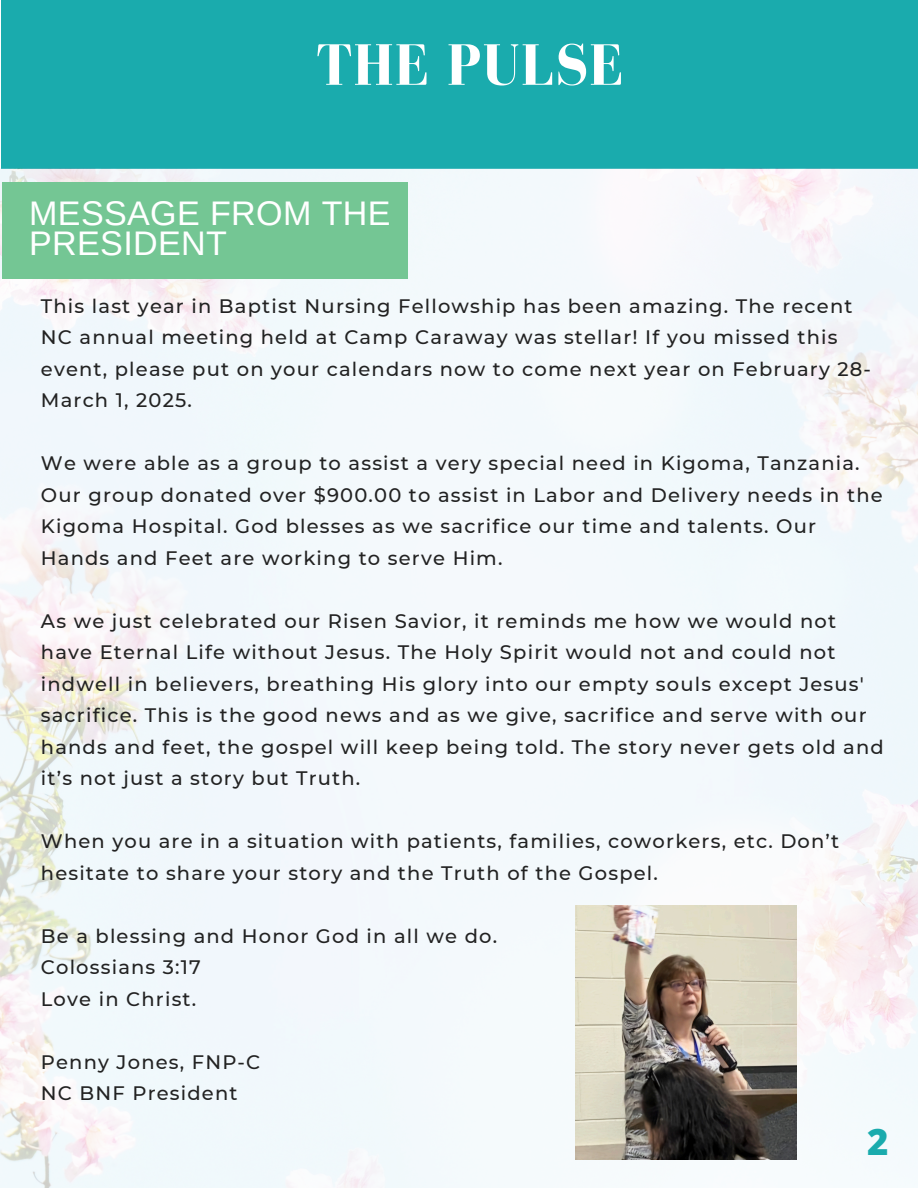
<style>
.page{position:relative;width:918px;height:1188px;background:#fff}
.page>*{position:absolute;margin:0;border:0;box-sizing:border-box;transform-origin:0 0}
.t1{font:700 60px "Bodoni FLF";letter-spacing:.01em;color:#fff}
.t2{font:800 36.6px "Open Sans";color:#1aabad}
.t3{font:34.05px/30.3px "Arimo";letter-spacing:.01em;color:#fff}
.t4{font:500 19.5px/31.5px "Montserrat";letter-spacing:.06em;color:#222}
</style>
<div class="page">
<div style="left:2px;top:0;width:916px;height:169px;background:#1aabad"></div>
<img style="left:0;top:169px;width:918px;height:1019px">
<div style="left:2px;top:183px;width:406px;height:96px;background:#74c694"></div>
<img style="left:576px;top:905px;width:220px;height:255px">
<p class="t1" style="left:316px;top:32px;width:309px">THE PULSE</p>
<p class="t3" style="left:29px;top:198px;width:363px">MESSAGE FROM THE<br>PRESIDENT</p>
<h1 class="t4" style="left:41px;top:290px;width:832px">This last year in Baptist Nursing Fellowship has been amazing. The recent NC annual meeting held at Camp Caraway was stellar! If you missed this event, please put on your calendars now to come next year on February 28- March 1, 2025.</h1>
<p class="t4" style="left:41px;top:447px;width:843px">We were able as a group to assist a very special need in Kigoma, Tanzania.<br>Our group donated over $900.00 to assist in Labor and Delivery needs in the Kigoma Hospital. God blesses as we sacrifice our time and talents. Our Hands and Feet are working to serve Him.</p>
<h2 class="t4" style="left:41px;top:605px;width:844px">As we just celebrated our Risen Savior, it reminds me how we would not have Eternal Life without Jesus. The Holy Spirit would not and could not indwell in believers, breathing His glory into our empty souls except Jesus' sacrifice. This is the good news and as we give, sacrifice and serve with our hands and feet, the gospel will keep being told. The story never gets old and it’s not just a story but Truth.</h2>
<p class="t4" style="left:41px;top:825px;width:800px">When you are in a situation with patients, families, coworkers, etc. Don’t hesitate to share your story and the Truth of the Gospel.</p>
<p class="t4" style="left:41px;top:920px;width:458px">Be a blessing and Honor God in all we do.</p>
<p class="t4" style="left:41px;top:951px;width:162px">Colossians 3:17</p>
<p class="t4" style="left:41px;top:983px;width:157px">Love in Christ.</p>
<p class="t4" style="left:41px;top:1046px;width:221px">Penny Jones, FNP-C</p>
<p class="t4" style="left:41px;top:1077px;width:198px">NC BNF President</p>
<p class="t2" style="left:867px;top:1116px;width:23px">2</p>
</div>
